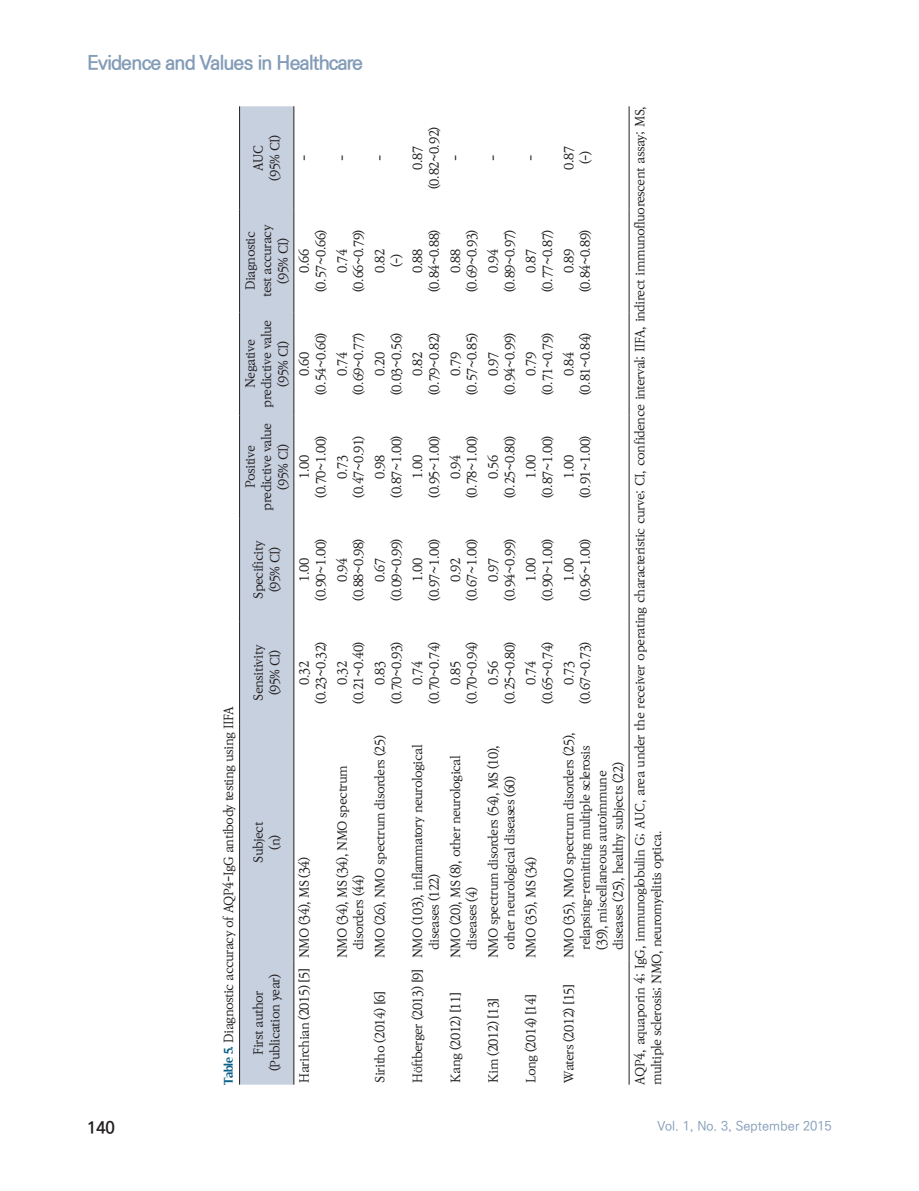
<style>
.page{position:relative;width:919px;height:1191px;background:#fff}
.page>*{position:absolute;margin:0;border:0;box-sizing:border-box;transform-origin:0 0}
.t1{font:700 19.5px "Ko Pub Dotum";letter-spacing:-.04em;color:#839cb7}
.t2{font:700 16.5px "Ko Pub Dotum";color:#231f20}
.t3{font:500 12.75px/16.5px "Ko Pub Batang";letter-spacing:-.045em;color:#231f20;text-align:center}
.t4{font:500 12.75px "Ko Pub Dotum";color:#839cb7}
.s1{font-family:"Timeless";font-weight:700;color:#0b6189}
.s2{font-family:"Roman Serif";font-weight:400}
</style>
<div class="page">
<div style="left:240px;top:106px;width:53px;height:978px;background:#c7d0df"></div>
<hr style="left:239px;top:960px;width:1px;height:124px;background:#231f20">
<hr style="left:239px;top:724px;width:1px;height:236px;background:#231f20">
<hr style="left:239px;top:621px;width:1px;height:103px;background:#231f20">
<hr style="left:239px;top:518px;width:1px;height:103px;background:#231f20">
<hr style="left:239px;top:415px;width:1px;height:103px;background:#231f20">
<hr style="left:239px;top:312px;width:1px;height:103px;background:#231f20">
<hr style="left:239px;top:209px;width:1px;height:103px;background:#231f20">
<hr style="left:239px;top:106px;width:1px;height:103px;background:#231f20">
<hr style="left:293px;top:960px;width:1px;height:124px;background:#231f20">
<hr style="left:293px;top:724px;width:1px;height:236px;background:#231f20">
<hr style="left:293px;top:621px;width:1px;height:103px;background:#231f20">
<hr style="left:293px;top:518px;width:1px;height:103px;background:#231f20">
<hr style="left:293px;top:415px;width:1px;height:103px;background:#231f20">
<hr style="left:293px;top:312px;width:1px;height:103px;background:#231f20">
<hr style="left:293px;top:209px;width:1px;height:103px;background:#231f20">
<hr style="left:293px;top:106px;width:1px;height:103px;background:#231f20">
<hr style="left:628px;top:960px;width:1px;height:124px;background:#231f20">
<hr style="left:628px;top:724px;width:1px;height:236px;background:#231f20">
<hr style="left:628px;top:621px;width:1px;height:103px;background:#231f20">
<hr style="left:628px;top:518px;width:1px;height:103px;background:#231f20">
<hr style="left:628px;top:415px;width:1px;height:103px;background:#231f20">
<hr style="left:628px;top:312px;width:1px;height:103px;background:#231f20">
<hr style="left:628px;top:209px;width:1px;height:103px;background:#231f20">
<hr style="left:628px;top:106px;width:1px;height:103px;background:#231f20">
<p class="t1" style="left:87px;top:53px;width:277px">Evidence and Values in Healthcare</p>
<p class="t3" style="left:221px;top:1084px;width:379px;rotate:-90deg"><span class="s1">Table 5.</span> Diagnostic accuracy of AQP4-IgG antibody testing using IIFA</p>
<p class="t3" style="left:250px;top:181px;width:47px;rotate:-90deg">AUC (95% CI)</p>
<p class="t3" style="left:296px;top:161px;width:8px;rotate:-90deg">-</p>
<p class="t3" style="left:242px;top:297px;width:73px;rotate:-90deg">Diagnostic test accuracy (95% CI)</p>
<p class="t3" style="left:296px;top:292px;width:64px;rotate:-90deg">0.66 (0.57~0.66)</p>
<p class="t3" style="left:242px;top:407px;width:89px;rotate:-90deg">Negative predictive value (95% CI)</p>
<p class="t3" style="left:242px;top:510px;width:89px;rotate:-90deg">Positive predictive value (95% CI)</p>
<p class="t3" style="left:296px;top:395px;width:64px;rotate:-90deg">0.60 (0.54~0.60)</p>
<p class="t3" style="left:296px;top:498px;width:64px;rotate:-90deg">1.00 (0.70~1.00)</p>
<p class="t3" style="left:250px;top:598px;width:59px;rotate:-90deg">Specificity (95% CI)</p>
<p class="t3" style="left:296px;top:601px;width:64px;rotate:-90deg">1.00 (0.90~1.00)</p>
<p class="t3" style="left:250px;top:700px;width:57px;rotate:-90deg">Sensitivity (95% CI)</p>
<p class="t3" style="left:296px;top:704px;width:64px;rotate:-90deg">0.32 (0.23~0.32)</p>
<p class="t3" style="left:250px;top:862px;width:42px;rotate:-90deg">Subject (n)</p>
<p class="t3" style="left:250px;top:1071px;width:99px;rotate:-90deg">First author (Publication year)</p>
<p class="t3" style="left:296px;top:1082px;width:227px;rotate:-90deg">Harirchian (2015) [5] NMO (34), MS (34)</p>
<p class="t3" style="left:334px;top:161px;width:8px;rotate:-90deg">-</p>
<p class="t3" style="left:334px;top:292px;width:64px;rotate:-90deg">0.74 (0.66~0.79)</p>
<p class="t3" style="left:334px;top:395px;width:64px;rotate:-90deg">0.74 (0.69~0.77)</p>
<p class="t3" style="left:334px;top:498px;width:64px;rotate:-90deg">0.73 (0.47~0.91)</p>
<p class="t3" style="left:334px;top:601px;width:64px;rotate:-90deg">0.94 (0.88~0.98)</p>
<p class="t3" style="left:334px;top:704px;width:64px;rotate:-90deg">0.32 (0.21~0.40)</p>
<p class="t3" style="left:334px;top:949px;width:186px;text-align:left;text-indent:-9px;rotate:-90deg">NMO (34), MS (34), NMO spectrum disorders (44)</p>
<p class="t3" style="left:372px;top:161px;width:8px;rotate:-90deg">-</p>
<p class="t3" style="left:410px;top:189px;width:64px;rotate:-90deg">0.87 (0.82~0.92)</p>
<p class="t3" style="left:447px;top:161px;width:8px;rotate:-90deg">-</p>
<p class="t3" style="left:485px;top:161px;width:8px;rotate:-90deg">-</p>
<p class="t3" style="left:523px;top:161px;width:8px;rotate:-90deg">-</p>
<p class="t3" style="left:372px;top:273px;width:26px;rotate:-90deg">0.82 (-)</p>
<p class="t3" style="left:410px;top:292px;width:64px;rotate:-90deg">0.88 (0.84~0.88)</p>
<p class="t3" style="left:447px;top:292px;width:64px;rotate:-90deg">0.88 (0.69~0.93)</p>
<p class="t3" style="left:485px;top:292px;width:64px;rotate:-90deg">0.94 (0.89~0.97)</p>
<p class="t3" style="left:523px;top:292px;width:64px;rotate:-90deg">0.87 (0.77~0.87)</p>
<p class="t3" style="left:372px;top:395px;width:64px;rotate:-90deg">0.20 (0.03~0.56)</p>
<p class="t3" style="left:410px;top:395px;width:64px;rotate:-90deg">0.82 (0.79~0.82)</p>
<p class="t3" style="left:447px;top:395px;width:64px;rotate:-90deg">0.79 (0.57~0.85)</p>
<p class="t3" style="left:485px;top:395px;width:64px;rotate:-90deg">0.97 (0.94~0.99)</p>
<p class="t3" style="left:523px;top:395px;width:64px;rotate:-90deg">0.79 (0.71~0.79)</p>
<p class="t3" style="left:372px;top:498px;width:64px;rotate:-90deg">0.98 (0.87~1.00)</p>
<p class="t3" style="left:410px;top:498px;width:64px;rotate:-90deg">1.00 (0.95~1.00)</p>
<p class="t3" style="left:447px;top:498px;width:64px;rotate:-90deg">0.94 (0.78~1.00)</p>
<p class="t3" style="left:485px;top:498px;width:64px;rotate:-90deg">0.56 (0.25~0.80)</p>
<p class="t3" style="left:523px;top:498px;width:64px;rotate:-90deg">1.00 (0.87~1.00)</p>
<p class="t3" style="left:372px;top:601px;width:64px;rotate:-90deg">0.67 (0.09~0.99)</p>
<p class="t3" style="left:410px;top:601px;width:64px;rotate:-90deg">1.00 (0.97~1.00)</p>
<p class="t3" style="left:447px;top:601px;width:64px;rotate:-90deg">0.92 (0.67~1.00)</p>
<p class="t3" style="left:485px;top:601px;width:64px;rotate:-90deg">0.97 (0.94~0.99)</p>
<p class="t3" style="left:523px;top:601px;width:64px;rotate:-90deg">1.00 (0.90~1.00)</p>
<p class="t3" style="left:372px;top:704px;width:64px;rotate:-90deg">0.83 (0.70~0.93)</p>
<p class="t3" style="left:410px;top:704px;width:64px;rotate:-90deg">0.74 (0.70~0.74)</p>
<p class="t3" style="left:447px;top:704px;width:64px;rotate:-90deg">0.85 (0.70~0.94)</p>
<p class="t3" style="left:485px;top:704px;width:64px;rotate:-90deg">0.56 (0.25~0.80)</p>
<p class="t3" style="left:523px;top:704px;width:64px;rotate:-90deg">0.74 (0.65~0.74)</p>
<p class="t3" style="left:372px;top:958px;width:224px;rotate:-90deg">NMO (26), NMO spectrum disorders (25)</p>
<p class="t3" style="left:372px;top:1082px;width:93px;rotate:-90deg">Siritho (2014) [6]</p>
<p class="t3" style="left:410px;top:1082px;width:339px;rotate:-90deg">H<span class="s2">ö</span>ftberger (2013) [9] NMO (103), inflammatory neurological diseases (122)</p>
<p class="t3" style="left:447px;top:949px;width:196px;text-align:left;text-indent:-9px;rotate:-90deg">NMO (20), MS (8), other neurological diseases (4)</p>
<p class="t3" style="left:447px;top:1082px;width:92px;rotate:-90deg">Kang (2012) [11]</p>
<p class="t3" style="left:485px;top:949px;width:206px;text-align:left;text-indent:-9px;rotate:-90deg">NMO spectrum disorders (54), MS (10), other neurological diseases (60)</p>
<p class="t3" style="left:523px;top:958px;width:103px;rotate:-90deg">NMO (35), MS (34)</p>
<p class="t3" style="left:485px;top:1082px;width:86px;rotate:-90deg">Kim (2012) [13]</p>
<p class="t3" style="left:523px;top:1082px;width:90px;rotate:-90deg">Long (2014) [14]</p>
<p class="t3" style="left:560px;top:170px;width:26px;line-height:17px;rotate:-90deg">0.87 (-)</p>
<p class="t3" style="left:561px;top:292px;width:64px;rotate:-90deg">0.89 (0.84~0.89)</p>
<p class="t3" style="left:561px;top:395px;width:64px;rotate:-90deg">0.84 (0.81~0.84)</p>
<p class="t3" style="left:561px;top:498px;width:64px;rotate:-90deg">1.00 (0.91~1.00)</p>
<p class="t3" style="left:561px;top:601px;width:64px;rotate:-90deg">1.00 (0.96~1.00)</p>
<p class="t3" style="left:561px;top:704px;width:64px;rotate:-90deg">0.73 (0.67~0.73)</p>
<p class="t3" style="left:561px;top:949px;width:219px;text-align:left;text-indent:-9px;rotate:-90deg">NMO (35), NMO spectrum disorders (25), relapsing-remitting multiple sclerosis (39), miscellaneous autoimmune diseases (25), healthy subjects (22)</p>
<p class="t3" style="left:561px;top:1082px;width:100px;rotate:-90deg">Waters (2012) [15]</p>
<p class="t3" style="left:632px;top:1084px;width:979px;text-align:left;rotate:-90deg">AQP4, aquaporin 4; IgG, immunoglobulin G; AUC, area under the receiver operating characteristic curve; CI, confidence interval; IIFA, indirect immunofluorescent assay; MS, multiple sclerosis; NMO, neuromyelitis optica.</p>
<p class="t2" style="left:87px;top:1119px;width:29px">140</p>
<p class="t4" style="left:657px;top:1120px;width:176px">Vol. 1, No. 3, September 2015</p>
</div>
